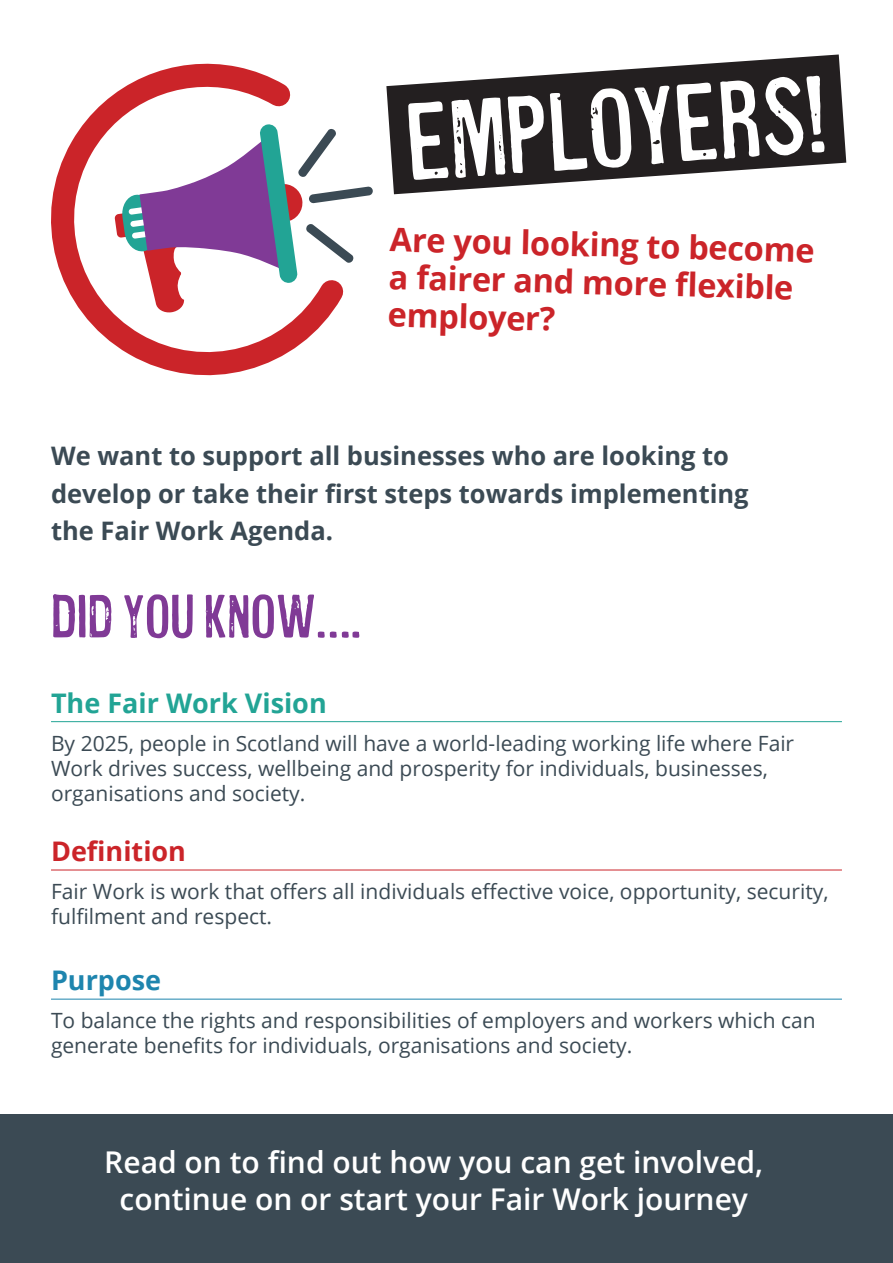
<style>
.page{position:relative;width:893px;height:1263px;background:#fff}
.page>*{position:absolute;margin:0;border:0;box-sizing:border-box;transform-origin:0 0}
.t1{font:114.6px "Coldsmith Pro";color:#fff}
.No_Spacing{font:63.3px "Coldsmith Pro";color:#803a96}
.t2{font:700 32.55px/38.2px "Open Sans";color:#cb2429}
.body_text{font:600 30px/37.5px "Open Sans";color:#fff;text-align:center}
.t3{font:700 27px "Open Sans";color:#22a495}
.t4{font:700 27px "Open Sans";color:#cb2429}
.t5{font:700 27px "Open Sans";color:#1e85ae}
.body_text-2{font:700 25.5px/37.5px "Open Sans";color:#3b4a54}
.body_text-3{font:21px/25.2px "Open Sans";color:#3b4a54}
</style>
<div class="page">
<hr style="left:51px;top:721px;width:791px;height:1px;background:#22a495">
<hr style="left:51px;top:870px;width:791px;height:1px;background:#cb2429">
<hr style="left:51px;top:999px;width:791px;height:1px;background:#1e85ae">
<div style="left:0;top:1115px;width:893px;height:148px;background:#3b4a54"></div>
<svg style="left:51px;top:63px;width:281px;height:313px"></svg>
<svg style="left:115px;top:124px;width:239px;height:189px"></svg>
<svg style="left:274px;top:54px;width:573px;height:202px"></svg>
<p class="t1" style="left:403px;top:82px;width:421px;rotate:-4deg">EMPLOYERS!</p>
<p class="t2" style="left:391px;top:217px;width:426px;rotate:2deg">Are you looking to become a fairer and more fl exible employer?</p>
<p class="body_text-2" style="left:51px;top:437px;width:699px">We want to support all businesses who are looking to develop or take their first steps towards implementing the Fair Work Agenda.</p>
<p class="No_Spacing" style="left:51px;top:583px;width:312px">DID YOU KNOW….</p>
<p class="t3" style="left:51px;top:684px;width:277px">The Fair Work Vision</p>
<p class="body_text-3" style="left:51px;top:730px;width:745px">By 2025, people in Scotland will have a world-leading working life where Fair<br>Work drives success, wellbeing and prosperity for individuals, businesses, organisations and society.</p>
<p class="t4" style="left:51px;top:832px;width:137px">Definition</p>
<p class="body_text-3" style="left:51px;top:878px;width:779px">Fair Work is work that offers all individuals effective voice, opportunity, security, fulfilment and respect.</p>
<p class="t5" style="left:51px;top:961px;width:112px">Purpose</p>
<p class="body_text-3" style="left:51px;top:1007px;width:766px">To balance the rights and responsibilities of employers and workers which can generate benefits for individuals, organisations and society.</p>
<p class="body_text" style="left:104px;top:1143px;width:661px">Read on to find out how you can get involved, continue on or start your Fair Work journey</p>
</div>
